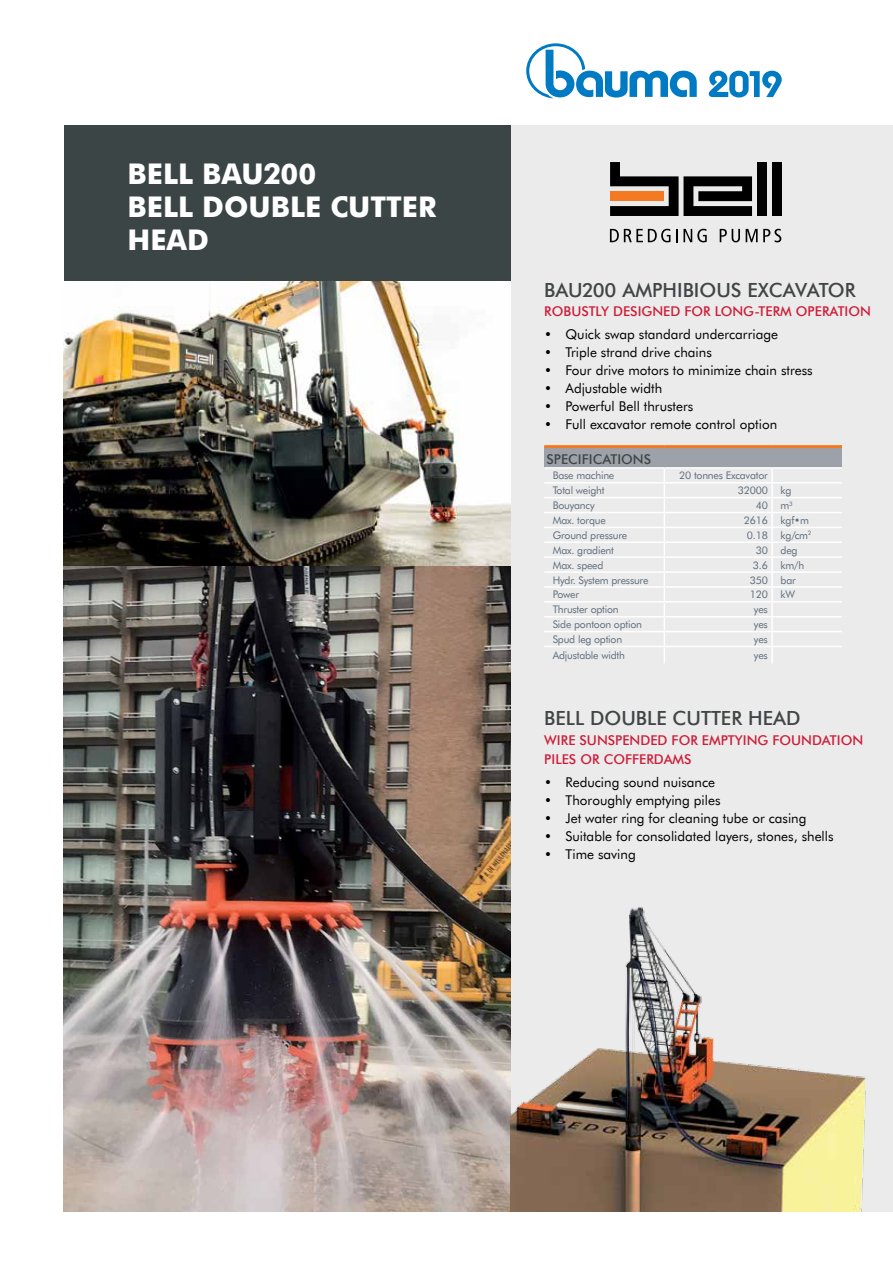
<style>
.page{position:relative;width:893px;height:1263px;background:#fff}
.page>*{position:absolute;margin:0;border:0;box-sizing:border-box;transform-origin:0 0}
.t1{font:800 28.5px/33px "Futura BT";color:#fff}
.t2{font:500 19.5px "Futura BT";color:#414545}
.t3{font:13.5px "Futura BT";color:#000}
.t4{font:500 13.5px/19.5px "Futura BT";color:#cd1e38}
.t5{font:500 13.5px "Futura BT";color:#414545}
.t6{font:10.5px "Futura BT";letter-spacing:-.02em;color:#606e7b}
</style>
<div class="page">
<div style="left:510px;top:125px;width:383px;height:1087px;background:#ebebec"></div>
<div style="left:544px;top:447px;width:298px;height:21px;background:#9da2aa"></div>
<hr style="left:544px;top:482px;width:120px;height:1px;background:#fff">
<hr style="left:664px;top:482px;width:108px;height:1px;background:#fff">
<hr style="left:772px;top:482px;width:70px;height:1px;background:#fff">
<hr style="left:544px;top:497px;width:120px;height:1px;background:#fff">
<hr style="left:664px;top:497px;width:108px;height:1px;background:#fff">
<hr style="left:772px;top:497px;width:70px;height:1px;background:#fff">
<hr style="left:544px;top:512px;width:120px;height:1px;background:#fff">
<hr style="left:664px;top:512px;width:108px;height:1px;background:#fff">
<hr style="left:772px;top:512px;width:70px;height:1px;background:#fff">
<hr style="left:544px;top:527px;width:120px;height:1px;background:#fff">
<hr style="left:664px;top:527px;width:108px;height:1px;background:#fff">
<hr style="left:772px;top:527px;width:70px;height:1px;background:#fff">
<hr style="left:544px;top:541px;width:120px;height:2px;background:#fff">
<hr style="left:664px;top:541px;width:108px;height:2px;background:#fff">
<hr style="left:772px;top:541px;width:70px;height:2px;background:#fff">
<hr style="left:544px;top:556px;width:120px;height:2px;background:#fff">
<hr style="left:664px;top:556px;width:108px;height:2px;background:#fff">
<hr style="left:772px;top:556px;width:70px;height:2px;background:#fff">
<hr style="left:544px;top:571px;width:120px;height:2px;background:#fff">
<hr style="left:664px;top:571px;width:108px;height:2px;background:#fff">
<hr style="left:772px;top:571px;width:70px;height:2px;background:#fff">
<hr style="left:544px;top:586px;width:120px;height:2px;background:#fff">
<hr style="left:664px;top:586px;width:108px;height:2px;background:#fff">
<hr style="left:772px;top:586px;width:70px;height:2px;background:#fff">
<hr style="left:544px;top:601px;width:120px;height:2px;background:#fff">
<hr style="left:664px;top:601px;width:108px;height:2px;background:#fff">
<hr style="left:772px;top:601px;width:70px;height:2px;background:#fff">
<hr style="left:544px;top:616px;width:120px;height:1px;background:#fff">
<hr style="left:664px;top:616px;width:108px;height:1px;background:#fff">
<hr style="left:772px;top:616px;width:70px;height:1px;background:#fff">
<hr style="left:544px;top:631px;width:120px;height:1px;background:#fff">
<hr style="left:664px;top:631px;width:108px;height:1px;background:#fff">
<hr style="left:772px;top:631px;width:70px;height:1px;background:#fff">
<hr style="left:544px;top:646px;width:120px;height:1px;background:#fff">
<hr style="left:664px;top:646px;width:108px;height:1px;background:#fff">
<svg style="left:664px;top:469px;width:1px;height:194px"></svg>
<hr style="left:772px;top:646px;width:70px;height:1px;background:#fff">
<svg style="left:771px;top:469px;width:2px;height:194px"></svg>
<hr style="left:544px;top:467px;width:120px;height:2px;background:#fff">
<hr style="left:664px;top:467px;width:108px;height:2px;background:#fff">
<hr style="left:772px;top:467px;width:70px;height:2px;background:#fff">
<hr style="left:544px;top:445px;width:120px;height:3px;background:#f47920">
<hr style="left:664px;top:445px;width:108px;height:3px;background:#f47920">
<hr style="left:772px;top:445px;width:70px;height:3px;background:#f47920">
<img style="left:64px;top:282px;width:446px;height:930px">
<div style="left:772px;top:162px;width:10px;height:54px;background:#000"></div>
<div style="left:757px;top:162px;width:10px;height:54px;background:#000"></div>
<svg style="left:610px;top:162px;width:142px;height:54px"></svg>
<div style="left:610px;top:191px;width:54px;height:10px;background:#f47920"></div>
<svg style="left:746px;top:229px;width:35px;height:13px"></svg>
<svg style="left:720px;top:229px;width:20px;height:13px"></svg>
<svg style="left:676px;top:229px;width:31px;height:13px"></svg>
<svg style="left:610px;top:229px;width:60px;height:13px"></svg>
<div style="left:64px;top:125px;width:446px;height:157px;background:#3c4545"></div>
<img style="left:510px;top:892px;width:356px;height:320px">
<svg style="left:526px;top:43px;width:171px;height:55px"></svg>
<svg style="left:709px;top:71px;width:73px;height:26px"></svg>
<h1 class="t1" style="left:128px;top:156px;width:310px">BELL BAU200<br>BELL DOUBLE CUTTER<br>HEAD</h1>
<h2 class="t2" style="left:544px;top:277px;width:276px">BAU200 AMPHIBIOUS EXCAVATO</h2>
<h2 class="t2" style="left:845px;top:277px;width:12px">R</h2>
<p class="t4" style="left:544px;top:302px;width:53px">ROB USTLY</p>
<p class="t4" style="left:613px;top:302px;width:112px">DESIGN ED FOR LON</p>
<p class="t4" style="left:743px;top:302px;width:117px">G-TERM OPERATION</p>
<p class="t3" style="left:544px;top:325px;width:235px">• Quick swap standard undercarriage</p>
<p class="t3" style="left:544px;top:343px;width:169px">• Triple strand drive chains</p>
<p class="t3" style="left:544px;top:361px;width:270px">• Four drive motors to minimize chain stress</p>
<p class="t3" style="left:544px;top:379px;width:120px">• Adjustable width</p>
<p class="t3" style="left:544px;top:397px;width:150px">• Powerful Bell thrusters</p>
<p class="t3" style="left:544px;top:415px;width:234px">• Full excavator remote control option</p>
<p class="t5" style="left:546px;top:450px;width:105px">SPECIFICATIONS</p>
<p class="t6" style="left:553px;top:469px;width:63px">Base machine</p>
<p class="t6" style="left:679px;top:469px;width:90px">20 tonnes Excavator</p>
<p class="t6" style="left:553px;top:484px;width:53px">Total weight</p>
<p class="t6" style="left:738px;top:484px;width:55px">32000 kg</p>
<p class="t6" style="left:553px;top:499px;width:43px">Bouyancy</p>
<p class="t6" style="left:756px;top:499px;width:39px">40 m<sup>3</sup></p>
<p class="t6" style="left:553px;top:514px;width:54px">Max. torque</p>
<p class="t6" style="left:744px;top:514px;width:67px">2616 kgf∙m</p>
<p class="t6" style="left:553px;top:528px;width:76px">Ground pressure</p>
<p class="t6" style="left:747px;top:528px;width:66px">0.18 kg/cm<sup>2</sup></p>
<p class="t6" style="left:553px;top:543px;width:63px">Max. gradient</p>
<p class="t6" style="left:756px;top:543px;width:43px">30 deg</p>
<p class="t6" style="left:553px;top:558px;width:52px">Max. speed</p>
<p class="t6" style="left:753px;top:558px;width:53px">3.6 km/h</p>
<p class="t6" style="left:553px;top:573px;width:97px">Hydr. System pressure</p>
<p class="t6" style="left:750px;top:573px;width:48px">350 bar</p>
<p class="t6" style="left:553px;top:588px;width:28px">Power</p>
<p class="t6" style="left:750px;top:588px;width:47px">120 kW</p>
<p class="t6" style="left:553px;top:603px;width:67px">Thruster option</p>
<p class="t6" style="left:754px;top:603px;width:15px">yes</p>
<p class="t6" style="left:553px;top:618px;width:91px">Side pontoon option</p>
<p class="t6" style="left:754px;top:618px;width:15px">yes</p>
<p class="t6" style="left:553px;top:633px;width:71px">Spud leg option</p>
<p class="t6" style="left:754px;top:633px;width:15px">yes</p>
<p class="t6" style="left:553px;top:649px;width:74px">Adjustable width</p>
<p class="t6" style="left:754px;top:649px;width:15px">yes</p>
<h2 class="t2" style="left:544px;top:706px;width:258px">BELL DOUBLE CUTTER HEAD</h2>
<p class="t4" style="left:544px;top:730px;width:308px">WIRE SUNSPEN DED FOR EMPTYING FOUN DATION<br>PILES OR COFFERDAMS</p>
<p class="t3" style="left:544px;top:773px;width:172px">• Reducing sound nuisance</p>
<p class="t3" style="left:544px;top:791px;width:178px">• Thoroughly emptying piles</p>
<p class="t3" style="left:544px;top:809px;width:264px">• Jet water ring for cleaning tube or casing</p>
<p class="t3" style="left:544px;top:827px;width:291px">• Suitable for consolidated layers, stones, shells</p>
<p class="t3" style="left:544px;top:845px;width:93px">• Time saving</p>
</div>
